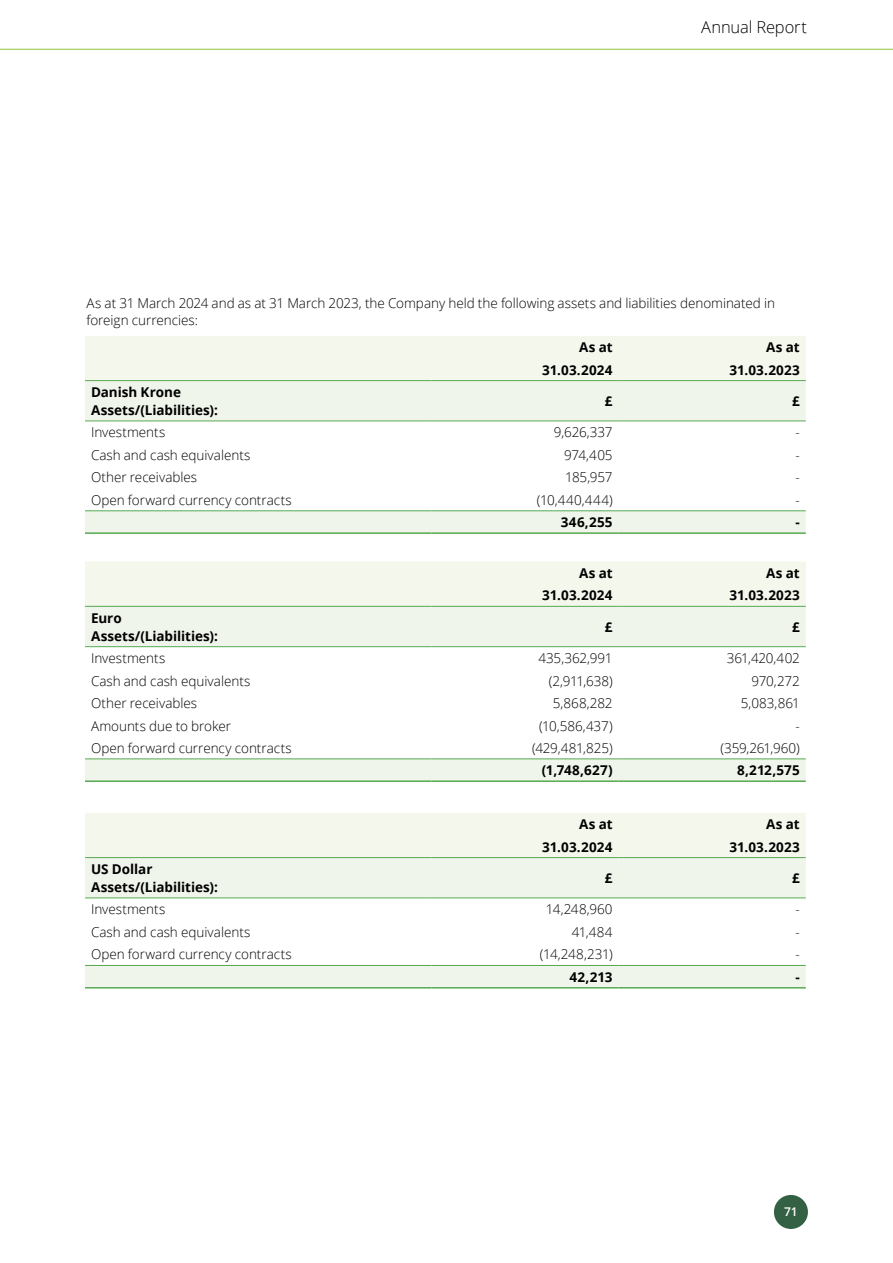
<style>
.page{position:relative;width:893px;height:1263px;background:#fff}
.page>*{position:absolute;margin:0;border:0;box-sizing:border-box;transform-origin:0 0}
.t1{font:300 16.5px "Open Sans";letter-spacing:-.01em;color:#000}
.FrontCoverDocumentTitle{font:300 13.5px/16.5px "Open Sans";color:#000}
.FrontCoverDocumentTitle-2{font:700 13.5px "Open Sans";color:#000}
.FrontCoverDocumentTitle-3{font:300 13.5px "Open Sans";letter-spacing:-.02em;color:#000}
.t2{font:600 12px "Open Sans";color:#fff}
</style>
<div class="page">
<div style="left:774px;top:1195px;width:34px;height:34px;background:#346143;border-radius:50%"></div>
<hr style="left:0;top:49px;width:893px;height:1px;background:#94c43a">
<div style="left:85px;top:336px;width:721px;height:44px;background:#f4f7eb"></div>
<svg style="left:85px;top:381px;width:721px;height:151px"></svg>
<hr style="left:85px;top:380px;width:347px;height:1px;background:#58a952">
<hr style="left:432px;top:380px;width:187px;height:1px;background:#58a952">
<hr style="left:619px;top:380px;width:187px;height:1px;background:#58a952">
<hr style="left:85px;top:421px;width:347px;height:1px;background:#58a952">
<hr style="left:432px;top:421px;width:187px;height:1px;background:#58a952">
<hr style="left:619px;top:421px;width:187px;height:1px;background:#58a952">
<hr style="left:85px;top:510px;width:347px;height:1px;background:#58a952">
<hr style="left:432px;top:510px;width:187px;height:1px;background:#58a952">
<hr style="left:619px;top:510px;width:187px;height:1px;background:#58a952">
<hr style="left:85px;top:532px;width:347px;height:2px;background:#58a952">
<hr style="left:432px;top:532px;width:187px;height:2px;background:#58a952">
<hr style="left:619px;top:532px;width:187px;height:2px;background:#58a952">
<div style="left:85px;top:562px;width:721px;height:44px;background:#f4f7eb"></div>
<svg style="left:85px;top:607px;width:721px;height:173px"></svg>
<hr style="left:85px;top:606px;width:347px;height:1px;background:#58a952">
<hr style="left:432px;top:606px;width:187px;height:1px;background:#58a952">
<hr style="left:619px;top:606px;width:187px;height:1px;background:#58a952">
<hr style="left:85px;top:646px;width:347px;height:1px;background:#58a952">
<hr style="left:432px;top:646px;width:187px;height:1px;background:#58a952">
<hr style="left:619px;top:646px;width:187px;height:1px;background:#58a952">
<hr style="left:85px;top:758px;width:347px;height:1px;background:#58a952">
<hr style="left:432px;top:758px;width:187px;height:1px;background:#58a952">
<hr style="left:619px;top:758px;width:187px;height:1px;background:#58a952">
<hr style="left:85px;top:780px;width:347px;height:2px;background:#58a952">
<hr style="left:432px;top:780px;width:187px;height:2px;background:#58a952">
<hr style="left:619px;top:780px;width:187px;height:2px;background:#58a952">
<div style="left:85px;top:813px;width:721px;height:44px;background:#f4f7eb"></div>
<svg style="left:85px;top:858px;width:721px;height:129px"></svg>
<hr style="left:85px;top:857px;width:347px;height:1px;background:#58a952">
<hr style="left:432px;top:857px;width:187px;height:1px;background:#58a952">
<hr style="left:619px;top:857px;width:187px;height:1px;background:#58a952">
<hr style="left:85px;top:897px;width:347px;height:1px;background:#58a952">
<hr style="left:432px;top:897px;width:187px;height:1px;background:#58a952">
<hr style="left:619px;top:897px;width:187px;height:1px;background:#58a952">
<hr style="left:85px;top:965px;width:347px;height:1px;background:#58a952">
<hr style="left:432px;top:965px;width:187px;height:1px;background:#58a952">
<hr style="left:619px;top:965px;width:187px;height:1px;background:#58a952">
<hr style="left:85px;top:987px;width:347px;height:1px;background:#58a952">
<hr style="left:432px;top:987px;width:187px;height:1px;background:#58a952">
<hr style="left:619px;top:987px;width:187px;height:1px;background:#58a952">
<p class="t1" style="left:701px;top:16px;width:107px">Annual Report</p>
<p class="FrontCoverDocumentTitle" style="left:86px;top:294px;width:690px">As at 31 March 2024 and as at 31 March 2023, the Company held the following assets and liabilities denominated in foreign currencies:</p>
<p class="FrontCoverDocumentTitle-2" style="left:579px;top:338px;width:35px">As at</p>
<p class="FrontCoverDocumentTitle-2" style="left:766px;top:338px;width:35px">As at</p>
<p class="FrontCoverDocumentTitle-2" style="left:542px;top:360px;width:72px">31.03.2024</p>
<p class="FrontCoverDocumentTitle-2" style="left:729px;top:360px;width:72px">31.03.2023</p>
<p class="FrontCoverDocumentTitle-2" style="left:91px;top:382px;width:91px">Danish Krone</p>
<p class="FrontCoverDocumentTitle-2" style="left:91px;top:400px;width:129px">Assets/(Liabilities):</p>
<p class="FrontCoverDocumentTitle-2" style="left:605px;top:391px;width:9px">£</p>
<p class="FrontCoverDocumentTitle-2" style="left:792px;top:391px;width:9px">£</p>
<p class="FrontCoverDocumentTitle" style="left:91px;top:424px;width:76px">Investments</p>
<p class="FrontCoverDocumentTitle" style="left:554px;top:424px;width:60px">9,626,337</p>
<p class="FrontCoverDocumentTitle" style="left:795px;top:424px;width:6px">-</p>
<p class="FrontCoverDocumentTitle" style="left:91px;top:447px;width:161px">Cash and cash equivalents</p>
<p class="FrontCoverDocumentTitle" style="left:564px;top:447px;width:50px">974,405</p>
<p class="FrontCoverDocumentTitle" style="left:795px;top:447px;width:6px">-</p>
<p class="FrontCoverDocumentTitle" style="left:91px;top:469px;width:108px">Other receivables</p>
<p class="FrontCoverDocumentTitle" style="left:565px;top:469px;width:49px">185,957</p>
<p class="FrontCoverDocumentTitle" style="left:795px;top:469px;width:6px">-</p>
<p class="FrontCoverDocumentTitle" style="left:91px;top:491px;width:202px">Open forward currency contracts</p>
<p class="FrontCoverDocumentTitle" style="left:537px;top:491px;width:77px">(10,440,444)</p>
<p class="FrontCoverDocumentTitle" style="left:795px;top:491px;width:6px">-</p>
<p class="FrontCoverDocumentTitle-2" style="left:561px;top:513px;width:53px">346,255</p>
<p class="FrontCoverDocumentTitle-2" style="left:795px;top:513px;width:6px">-</p>
<p class="FrontCoverDocumentTitle-2" style="left:579px;top:564px;width:35px">As at</p>
<p class="FrontCoverDocumentTitle-2" style="left:766px;top:564px;width:35px">As at</p>
<p class="FrontCoverDocumentTitle-2" style="left:542px;top:586px;width:72px">31.03.2024</p>
<p class="FrontCoverDocumentTitle-2" style="left:729px;top:586px;width:72px">31.03.2023</p>
<p class="FrontCoverDocumentTitle-2" style="left:91px;top:608px;width:32px">Euro</p>
<p class="FrontCoverDocumentTitle-2" style="left:91px;top:626px;width:129px">Assets/(Liabilities):</p>
<p class="FrontCoverDocumentTitle-2" style="left:605px;top:617px;width:9px">£</p>
<p class="FrontCoverDocumentTitle-2" style="left:792px;top:617px;width:9px">£</p>
<p class="FrontCoverDocumentTitle" style="left:91px;top:649px;width:76px">Investments</p>
<p class="FrontCoverDocumentTitle" style="left:539px;top:649px;width:76px">435,362,991</p>
<p class="FrontCoverDocumentTitle-3" style="left:727px;top:649px;width:74px">361,420,402</p>
<p class="FrontCoverDocumentTitle" style="left:91px;top:672px;width:161px">Cash and cash equivalents</p>
<p class="FrontCoverDocumentTitle" style="left:549px;top:672px;width:65px">(2,911,638)</p>
<p class="FrontCoverDocumentTitle" style="left:751px;top:672px;width:50px">970,272</p>
<p class="FrontCoverDocumentTitle" style="left:91px;top:695px;width:108px">Other receivables</p>
<p class="FrontCoverDocumentTitle" style="left:553px;top:695px;width:61px">5,868,282</p>
<p class="FrontCoverDocumentTitle" style="left:741px;top:695px;width:61px">5,083,861</p>
<p class="FrontCoverDocumentTitle" style="left:91px;top:717px;width:141px">Amounts due to broker</p>
<p class="FrontCoverDocumentTitle" style="left:539px;top:717px;width:75px">(10,586,437)</p>
<p class="FrontCoverDocumentTitle" style="left:795px;top:717px;width:6px">-</p>
<p class="FrontCoverDocumentTitle" style="left:91px;top:739px;width:202px">Open forward currency contracts</p>
<p class="FrontCoverDocumentTitle" style="left:532px;top:739px;width:82px">(429,481,825)</p>
<p class="FrontCoverDocumentTitle-3" style="left:720px;top:739px;width:81px">(359,261,960)</p>
<p class="FrontCoverDocumentTitle-2" style="left:542px;top:761px;width:72px">(1,748,627)</p>
<p class="FrontCoverDocumentTitle-2" style="left:737px;top:761px;width:64px">8,212,575</p>
<p class="FrontCoverDocumentTitle-2" style="left:91px;top:859px;width:63px">US Dollar</p>
<p class="FrontCoverDocumentTitle-2" style="left:91px;top:877px;width:129px">Assets/(Liabilities):</p>
<p class="FrontCoverDocumentTitle-2" style="left:579px;top:815px;width:35px">As at</p>
<p class="FrontCoverDocumentTitle-2" style="left:766px;top:815px;width:35px">As at</p>
<p class="FrontCoverDocumentTitle-2" style="left:542px;top:837px;width:72px">31.03.2024</p>
<p class="FrontCoverDocumentTitle-2" style="left:729px;top:837px;width:72px">31.03.2023</p>
<p class="FrontCoverDocumentTitle-2" style="left:605px;top:868px;width:9px">£</p>
<p class="FrontCoverDocumentTitle-2" style="left:792px;top:868px;width:9px">£</p>
<p class="FrontCoverDocumentTitle" style="left:91px;top:901px;width:76px">Investments</p>
<p class="FrontCoverDocumentTitle" style="left:546px;top:901px;width:68px">14,248,960</p>
<p class="FrontCoverDocumentTitle" style="left:795px;top:901px;width:6px">-</p>
<p class="FrontCoverDocumentTitle" style="left:91px;top:924px;width:161px">Cash and cash equivalents</p>
<p class="FrontCoverDocumentTitle" style="left:572px;top:924px;width:42px">41,484</p>
<p class="FrontCoverDocumentTitle" style="left:795px;top:924px;width:6px">-</p>
<p class="FrontCoverDocumentTitle" style="left:91px;top:946px;width:202px">Open forward currency contracts</p>
<p class="FrontCoverDocumentTitle" style="left:540px;top:946px;width:74px">(14,248,231)</p>
<p class="FrontCoverDocumentTitle" style="left:795px;top:946px;width:6px">-</p>
<p class="FrontCoverDocumentTitle-2" style="left:569px;top:967px;width:45px">42,213</p>
<p class="FrontCoverDocumentTitle-2" style="left:795px;top:967px;width:6px">-</p>
<p class="t2" style="left:784px;top:1204px;width:15px">71</p>
</div>
